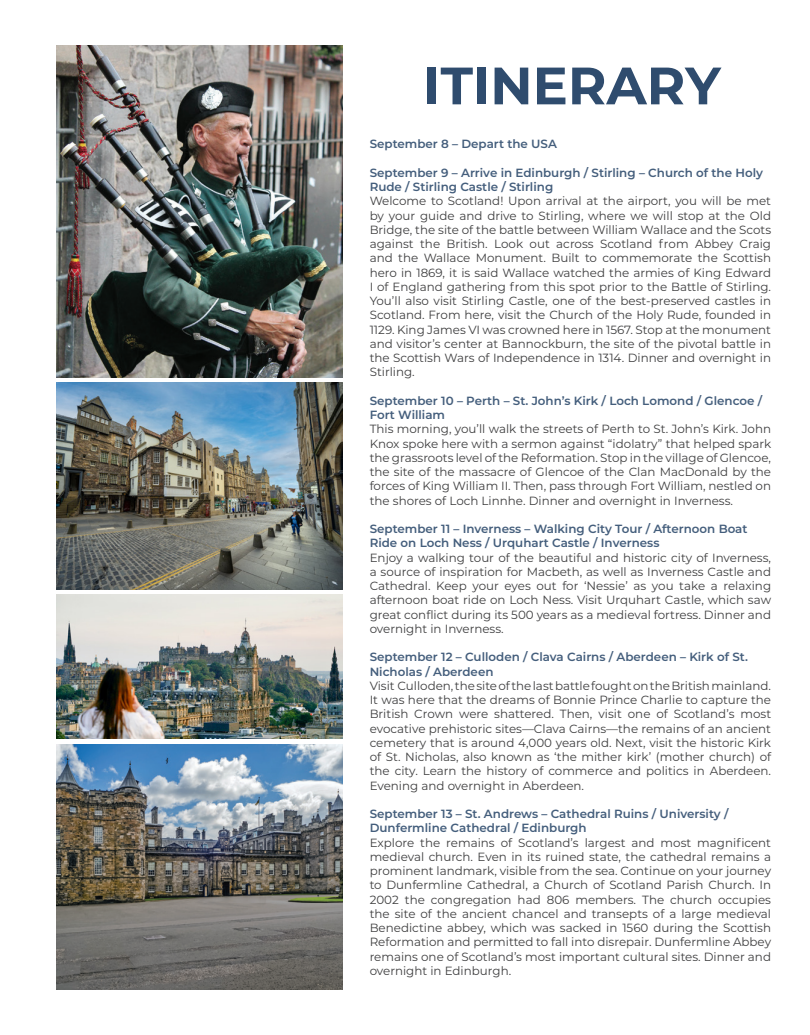
<style>
.page{position:relative;width:810px;height:1035px;background:#fff}
.page>*{position:absolute;margin:0;border:0;box-sizing:border-box;transform-origin:0 0}
.t1{font:700 52.5px "Montserrat";color:#2f4c6e}
.t2{font:11.88px/14.2px "Montserrat";color:#3e3e3f;text-align:justify}
.t3{font:600 11.88px/14.2px "Montserrat";color:#445e7c}
</style>
<div class="page">
<img style="left:57px;top:744px;width:286px;height:246px">
<img style="left:57px;top:595px;width:286px;height:144px">
<img style="left:57px;top:383px;width:286px;height:207px">
<img style="left:57px;top:45px;width:286px;height:332px">
<h1 class="t1" style="left:423px;top:48px;width:299px">ITINERARY</h1>
<p class="t3" style="left:370px;top:136px;width:189px">September 8 – Depart the USA</p>
<p class="t3" style="left:370px;top:165px;width:395px">September 9 – Arrive in Edinburgh / Stirling – Church of the Holy<br>Rude / Stirling Castle / Stirling</p>
<p class="t2" style="left:370px;top:194px;width:403px">Welcome to Scotland! Upon arrival at the airport, you will be met by your guide and drive to Stirling, where we will stop at the Old Bridge, the site of the battle between William Wallace and the Scots against the British. Look out across Scotland from Abbey Craig and the Wallace Monument. Built to commemorate the Scottish hero in 1869, it is said Wallace watched the armies of King Edward I of England gathering from this spot prior to the Battle of Stirling.<br>You’ll also visit Stirling Castle, one of the best-preserved castles in Scotland. From here, visit the Church of the Holy Rude, founded in 1129. King James VI was crowned here in 1567. Stop at the monument and visitor’s center at Bannockburn, the site of the pivotal battle in the Scottish Wars of Independence in 1314. Dinner and overnight in Stirling.</p>
<p class="t3" style="left:370px;top:393px;width:394px">September 10 – Perth – St. John’s Kirk / Loch Lomond / Glencoe /<br>Fort William</p>
<p class="t2" style="left:370px;top:422px;width:403px">This morning, you’ll walk the streets of Perth to St. John’s Kirk. John Knox spoke here with a sermon against “idolatry” that helped spark the grassroots level of the Reformation. Stop in the village of Glencoe, the site of the massacre of Glencoe of the Clan MacDonald by the forces of King William II. Then, pass through Fort William, nestled on the shores of Loch Linnhe. Dinner and overnight in Inverness.</p>
<p class="t3" style="left:370px;top:521px;width:379px">September 11 – Inverness – Walking City Tour / Afternoon Boat<br>Ride on Loch Ness / Urquhart Castle / Inverness</p>
<p class="t2" style="left:370px;top:550px;width:403px">Enjoy a walking tour of the beautiful and historic city of Inverness, a source of inspiration for Macbeth, as well as Inverness Castle and Cathedral. Keep your eyes out for ‘Nessie’ as you take a relaxing afternoon boat ride on Loch Ness. Visit Urquhart Castle, which saw great conflict during its 500 years as a medieval fortress. Dinner and overnight in Inverness.</p>
<p class="t3" style="left:370px;top:649px;width:380px">September 12 – Culloden / Clava Cairns / Aberdeen – Kirk of St.<br>Nicholas / Aberdeen</p>
<p class="t2" style="left:370px;top:678px;width:403px">Visit Culloden, the site of the last battle fought on the British mainland.<br>It was here that the dreams of Bonnie Prince Charlie to capture the British Crown were shattered. Then, visit one of Scotland’s most evocative prehistoric sites—Clava Cairns—the remains of an ancient cemetery that is around 4,000 years old. Next, visit the historic Kirk of St. Nicholas, also known as ‘the mither kirk’ (mother church) of the city. Learn the history of commerce and politics in Aberdeen.<br>Evening and overnight in Aberdeen.</p>
<p class="t3" style="left:370px;top:806px;width:360px">September 13 – St. Andrews – Cathedral Ruins / University /<br>Dunfermline Cathedral / Edinburgh</p>
<p class="t2" style="left:370px;top:835px;width:403px">Explore the remains of Scotland’s largest and most magnificent medieval church. Even in its ruined state, the cathedral remains a prominent landmark, visible from the sea. Continue on your journey to Dunfermline Cathedral, a Church of Scotland Parish Church. In 2002 the congregation had 806 members. The church occupies the site of the ancient chancel and transepts of a large medieval Benedictine abbey, which was sacked in 1560 during the Scottish Reformation and permitted to fall into disrepair. Dunfermline Abbey remains one of Scotland’s most important cultural sites. Dinner and overnight in Edinburgh.</p>
</div>
